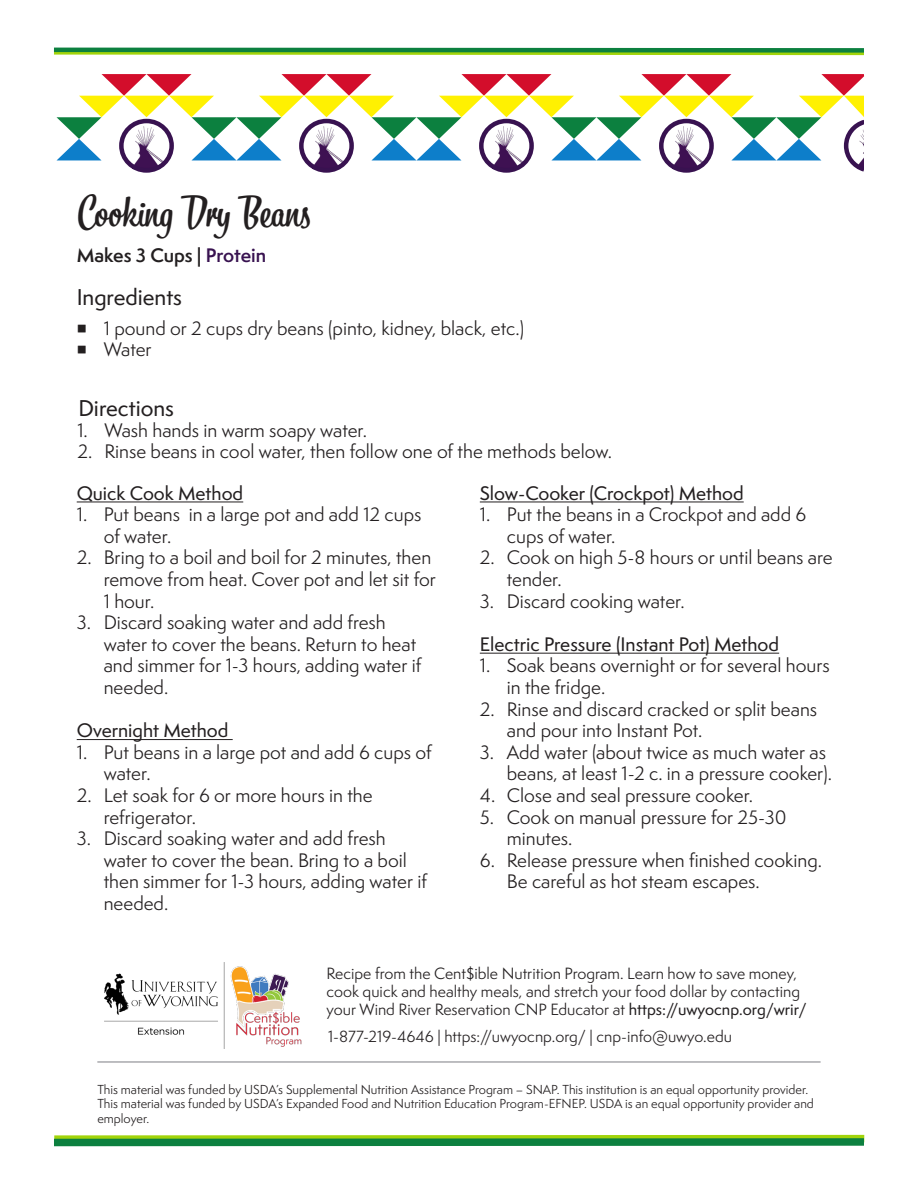
<style>
.page{position:relative;width:918px;height:1188px;background:#fff}
.page>*{position:absolute;margin:0;border:0;box-sizing:border-box;transform-origin:0 0}
.t1{font:42px "Bistro Script";color:#231f20}
.t2{font:500 21px "Semplicita Pro";color:#231f20}
.t3{font:18px/21.6px "Semplicita Pro";color:#231f20}
.t4{font:500 18px "Semplicita Pro";color:#231f20}
.t5{font:600 18px "Semplicita Pro";letter-spacing:-.005em;color:#231f20}
.t6{font:15px/18px "Semplicita Pro";color:#231f20}
.t7{font:12px/14.4px "Semplicita Pro";color:#231f20}
.s1{color:#381250}
.s2{font-family:"Anago"}
.s3{font-weight:500}
</style>
<div class="page">
<svg style="left:54px;top:47px;width:810px;height:9px;background:#6bb35a"></svg>
<svg style="left:54px;top:1134px;width:811px;height:13px;background:#5aaa51"></svg>
<svg style="left:57px;top:74px;width:807px;height:99px"></svg>
<img style="left:104px;top:962px;width:198px;height:87px">
<hr style="left:97px;top:1061px;width:724px;height:2px;background:#a8a9ad">
<hr style="left:77px;top:502px;width:166px;height:1px;background:#231f20">
<hr style="left:77px;top:739px;width:156px;height:1px;background:#231f20">
<hr style="left:480px;top:502px;width:264px;height:1px;background:#231f20">
<hr style="left:480px;top:653px;width:299px;height:1px;background:#231f20">
<p class="t1" style="left:77px;top:186px;width:235px">Cooking Dry Beans</p>
<p class="t5" style="left:77px;top:242px;width:191px">Makes 3 Cups | <span class="s1">Protein</span></p>
<p class="t2" style="left:77px;top:282px;width:107px">Ingredients</p>
<p class="t3" style="left:77px;top:317px;width:449px"><span class="s2">■</span> 1 pound or 2 cups dry beans (pinto, kidney, black, etc.)</p>
<p class="t3" style="left:77px;top:338px;width:76px"><span class="s2">■</span> Water</p>
<p class="t2" style="left:79px;top:394px;width:97px">Directions</p>
<p class="t3" style="left:77px;top:419px;width:291px">1. Wash hands in warm soapy water.</p>
<p class="t3" style="left:77px;top:440px;width:536px">2. Rinse beans in cool water, then follow one of the methods below.</p>
<p class="t4" style="left:77px;top:480px;width:168px">Quick Cook Method</p>
<p class="t3" style="left:104px;top:503px;width:319px;text-indent:-27px">1. Put beans in a large pot and add 12 cups of water.</p>
<p class="t3" style="left:104px;top:547px;width:334px;text-indent:-27px">2. Bring to a boil and boil for 2 minutes, then remove from heat. Cover pot and let sit for<br>1 hour.</p>
<p class="t3" style="left:104px;top:611px;width:319px;text-indent:-27px">3. Discard soaking water and add fresh water to cover the beans. Return to heat and simmer for 1-3 hours, adding water if needed.</p>
<p class="t4" style="left:77px;top:718px;width:153px">Overnight Method</p>
<p class="t3" style="left:104px;top:741px;width:329px;text-indent:-27px">1. Put beans in a large pot and add 6 cups of water.</p>
<p class="t3" style="left:104px;top:784px;width:270px;text-indent:-27px">2. Let soak for 6 or more hours in the refrigerator.</p>
<p class="t3" style="left:104px;top:827px;width:325px;text-indent:-27px">3. Discard soaking water and add fresh water to cover the bean. Bring to a boil then simmer for 1-3 hours, adding water if needed.</p>
<p class="t4" style="left:480px;top:480px;width:265px">Slow-Cooker (Crockpot) Method</p>
<p class="t3" style="left:507px;top:503px;width:301px;text-indent:-27px">1. Put the beans in a Crockpot and add 6 cups of water.</p>
<p class="t3" style="left:507px;top:547px;width:327px;text-indent:-27px">2. Cook on high 5-8 hours or until beans are tender.</p>
<p class="t3" style="left:480px;top:590px;width:206px">3. Discard cooking water.</p>
<p class="t4" style="left:480px;top:631px;width:301px">Electric Pressure (Instant Pot) Method</p>
<p class="t3" style="left:507px;top:655px;width:324px;text-indent:-27px">1. Soak beans overnight or for several hours in the fridge.</p>
<p class="t3" style="left:507px;top:698px;width:312px;text-indent:-27px">2. Rinse and discard cracked or split beans and pour into Instant Pot.</p>
<p class="t3" style="left:507px;top:741px;width:327px;text-indent:-27px">3. Add water (about twice as much water as beans, at least 1-2 c. in a pressure cooker).</p>
<p class="t3" style="left:480px;top:784px;width:275px">4. Close and seal pressure cooker.</p>
<p class="t3" style="left:507px;top:806px;width:281px;text-indent:-27px">5. Cook on manual pressure for 25-30 minutes.</p>
<p class="t3" style="left:507px;top:849px;width:317px;text-indent:-27px">6. Release pressure when finished cooking.<br>Be careful as hot steam escapes.</p>
<p class="t6" style="left:326px;top:964px;width:482px">Recipe from the Cent$ible Nutrition Program. Learn how to save money, cook quick and healthy meals, and stretch your food dollar by contacting your Wind River Reservation CNP Educator at <span class="s3">https://uwyocnp.org/wrir/</span></p>
<p class="t6" style="left:328px;top:1027px;width:405px">1-877-219-4646 | https://uwyocnp.org/ | cnp-info@uwyo.edu</p>
<p class="t7" style="left:97px;top:1082px;width:718px">This material was funded by USDA’s Supplemental Nutrition Assistance Program – SNAP. This institution is an equal opportunity provider.<br>This material was funded by USDA’s Expanded Food and Nutrition Education Program-EFNEP. USDA is an equal opportunity provider and employer.</p>
</div>
